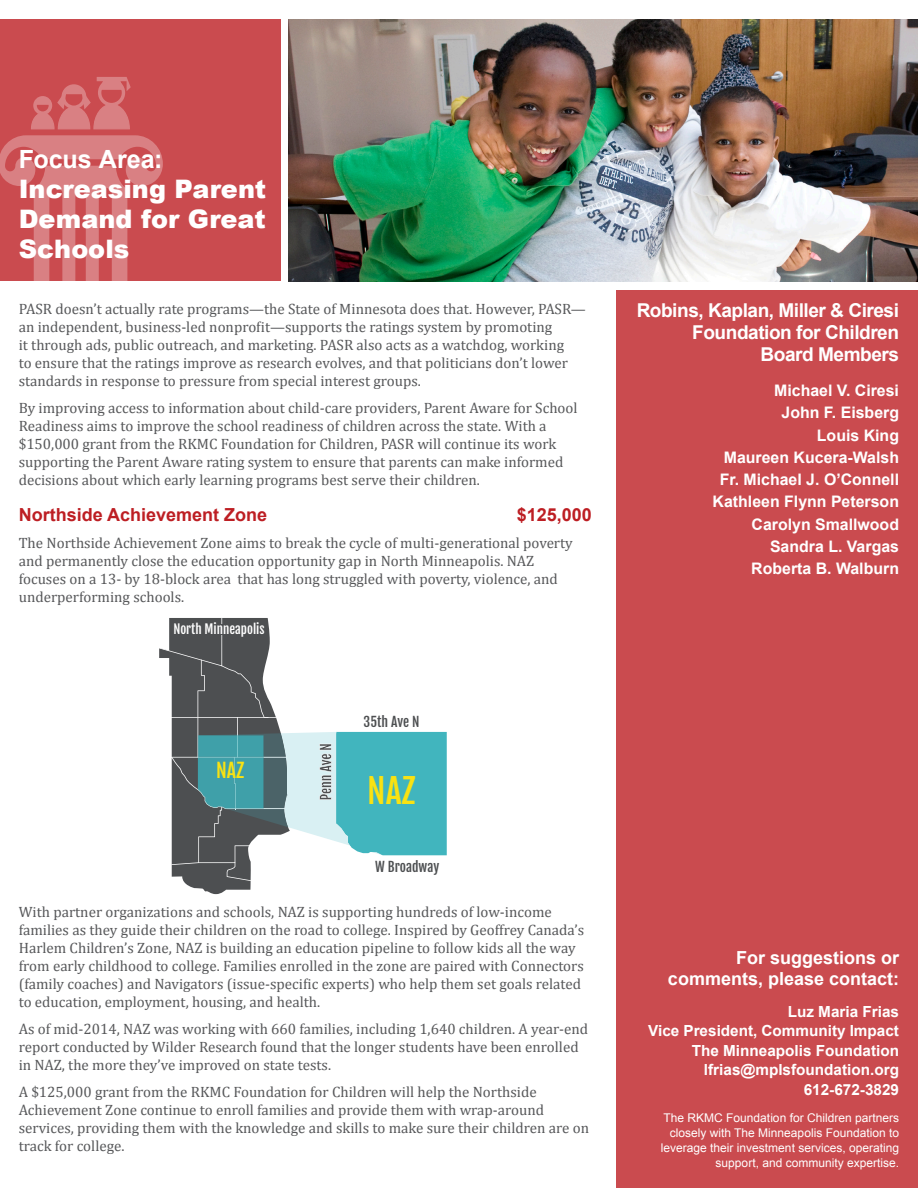
<style>
.page{position:relative;width:918px;height:1188px;background:#fff}
.page>*{position:absolute;margin:0;border:0;box-sizing:border-box;transform-origin:0 0}
.t1{font:33.6px "Fjalla One";color:#f9e212}
.t2{font:900 25.5px/30px "Arial";color:#fff;text-align:justify}
.t3{font:700 25.05px "Arial";color:#fff}
.t4{font:19.5px "Fjalla One";color:#f9e212}
.t5{font:700 19.05px "Arial";letter-spacing:-.025em;color:#fff}
.t6{font:700 18px/21px "Arial";color:#fff;text-align:right}
.t7{font:700 18px "Arial";color:#bd1e23}
.t8{font:700 15.9px "Arial";color:#fff}
.t9{font:700 15.3px "Arial";color:#fff}
.t10{font:15px/18px "Cambria";color:#57585a}
.t11{font:13.35px "Fjalla One";color:#4d4f51}
.t12{font:12.75px "Fjalla One";color:#fff}
.t13{font:12px/15px "Arial";color:#fff;text-align:right}
</style>
<div class="page">
<div style="left:0;top:19px;width:281px;height:262px;background:#ca4b4f"></div>
<svg style="left:0;top:77px;width:163px;height:204px"></svg>
<div style="left:616px;top:290px;width:302px;height:898px;background:#ca4b4f"></div>
<img style="left:289px;top:19px;width:629px;height:262px">
<svg style="left:159px;top:618px;width:288px;height:276px"></svg>
<div style="left:219px;top:624px;width:5px;height:11px;background:#4d4f51"></div>
<p class="t3" style="left:19px;top:143px;width:145px">Focus Area:</p>
<p class="t2" style="left:19px;top:173px;width:249px">Increasing Parent Demand for Great Schools</p>
<p class="t10" style="left:19px;top:300px;width:569px">PASR doesn’t actually rate programs—the State of Minnesota does that. However, PASR— an independent, business-led nonprofit—supports the ratings system by promoting<br>it through ads, public outreach, and marketing. PASR also acts as a watchdog, working<br>to ensure that the ratings improve as research evolves, and that politicians don’t lower standards in response to pressure from special interest groups.</p>
<p class="t10" style="left:19px;top:399px;width:560px">By improving access to information about child-care providers, Parent Aware for School Readiness aims to improve the school readiness of children across the state. With a $150,000 grant from the RKMC Foundation for Children, PASR will continue its work supporting the Parent Aware rating system to ensure that parents can make informed decisions about which early learning programs best serve their children.</p>
<p class="t7" style="left:19px;top:503px;width:250px">Northside Achievement Zone</p>
<p class="t7" style="left:517px;top:503px;width:77px">$125,000</p>
<p class="t10" style="left:19px;top:534px;width:556px">The Northside Achievement Zone aims to break the cycle of multi-generational poverty and permanently close the education opportunity gap in North Minneapolis. NAZ focuses on a 13- by 18-block area that has long struggled with poverty, violence, and underperforming schools.</p>
<p class="t12" style="left:173px;top:621px;width:93px">North Minneapolis</p>
<p class="t4" style="left:216px;top:758px;width:30px">NAZ</p>
<p class="t11" style="left:364px;top:713px;width:57px">35th Ave N</p>
<p class="t1" style="left:367px;top:770px;width:50px">NAZ</p>
<p class="t11" style="left:375px;top:859px;width:66px">W Broadway</p>
<p class="t10" style="left:19px;top:903px;width:567px">With partner organizations and schools, NAZ is supporting hundreds of low-income families as they guide their children on the road to college. Inspired by Geoffrey Canada’s Harlem Children’s Zone, NAZ is building an education pipeline to follow kids all the way from early childhood to college. Families enrolled in the zone are paired with Connectors (family coaches) and Navigators (issue-specific experts) who help them set goals related to education, employment, housing, and health.</p>
<p class="t10" style="left:19px;top:1020px;width:571px">As of mid-2014, NAZ was working with 660 families, including 1,640 children. A year-end report conducted by Wilder Research found that the longer students have been enrolled in NAZ, the more they’ve improved on state tests.</p>
<p class="t10" style="left:19px;top:1083px;width:572px">A $125,000 grant from the RKMC Foundation for Children will help the Northside Achievement Zone continue to enroll families and provide them with wrap-around services, providing them with the knowledge and skills to make sure their children are on track for college.</p>
<p class="t5" style="left:637px;top:297px;width:264px">Robins, Kaplan, Miller &amp; Ciresi</p>
<p class="t5" style="left:692px;top:320px;width:208px">Foundation for Children</p>
<p class="t5" style="left:761px;top:342px;width:140px">Board Members</p>
<p class="t8" style="left:774px;top:380px;width:126px">Michael V. Ciresi</p>
<p class="t8" style="left:782px;top:402px;width:119px">John F. Eisberg</p>
<p class="t8" style="left:817px;top:425px;width:84px">Louis King</p>
<p class="t8" style="left:724px;top:447px;width:177px">Maureen Kucera-Walsh</p>
<p class="t8" style="left:720px;top:469px;width:181px">Fr. Michael J. O’Connell</p>
<p class="t8" style="left:713px;top:491px;width:188px">Kathleen Flynn Peterson</p>
<p class="t8" style="left:752px;top:514px;width:149px">Carolyn Smallwood</p>
<p class="t8" style="left:770px;top:536px;width:131px">Sandra L. Vargas</p>
<p class="t8" style="left:751px;top:558px;width:149px">Roberta B. Walburn</p>
<p class="t6" style="left:668px;top:948px;width:233px">For suggestions or comments, please contact:</p>
<p class="t9" style="left:788px;top:1001px;width:113px">Luz Maria Frias</p>
<p class="t9" style="left:648px;top:1021px;width:252px">Vice President, Community Impact</p>
<p class="t9" style="left:692px;top:1040px;width:209px">The Minneapolis Foundation</p>
<p class="t9" style="left:704px;top:1060px;width:197px">lfrias@mplsfoundation.org</p>
<p class="t9" style="left:804px;top:1079px;width:97px">612-672-3829</p>
<p class="t13" style="left:661px;top:1110px;width:240px">The RKMC Foundation for Children partners closely with The Minneapolis Foundation to leverage their investment services, operating support, and community expertise.</p>
</div>
